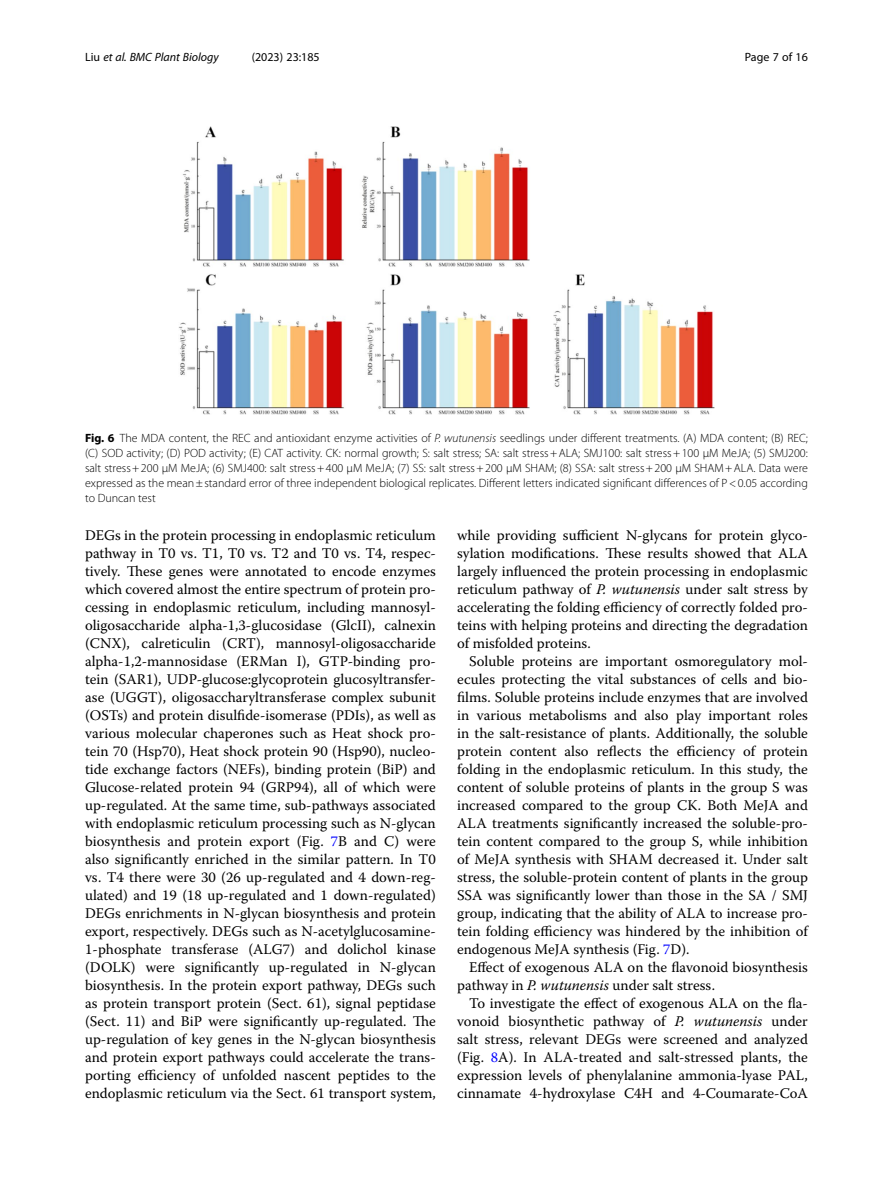
<style>
.page{position:relative;width:893px;height:1191px;background:#fff}
.page>*{position:absolute;margin:0;border:0;box-sizing:border-box;transform-origin:0 0}
.Body_Text_Indent{font:14.7px/18px "Warnock Pro";color:#000;text-align:justify}
.Figure_Caption{font:300 12px/15px "Myriad Pro";color:#000;text-align:justify}
.t1{font:italic 12px "Myriad Pro";color:#000}
.t2{font:12px "Myriad Pro";color:#000}
.s1{font-style:normal}
.s2{font-weight:700}
.s3{font-style:italic}
.s4{color:#00f}
</style>
<div class="page">
<img style="left:179px;top:126px;width:535px;height:289px">
<p class="t1" style="left:85px;top:50px;width:135px"><span class="s1">Liu</span> et al. BMC Plant Biology</p>
<p class="t2" style="left:252px;top:50px;width:70px">(2023) 23:185</p>
<p class="t2" style="left:745px;top:50px;width:65px">Page 7 of 16</p>
<p class="Figure_Caption" style="left:85px;top:430px;width:724px"><span class="s2">Fig. 6</span> The MDA content, the REC and antioxidant enzyme activities of <span class="s3">P. wutunensis</span> seedlings under different treatments. (A) MDA content; (B) REC; (C) SOD activity; (D) POD activity; (E) CAT activity. CK: normal growth; S: salt stress; SA: salt stress+ALA; SMJ100: salt stress+100 µM MeJA; (5) SMJ200: salt stress+200 µM MeJA; (6) SMJ400: salt stress+400 µM MeJA; (7) SS: salt stress+200 µM SHAM; (8) SSA: salt stress+200 µM SHAM+ALA. Data were expressed as the mean±standard error of three independent biological replicates. Different letters indicated significant differences of P&lt;0.05 according to Duncan test</p>
<p class="Body_Text_Indent" style="left:85px;top:526px;width:352px">DEGs in the protein processing in endoplasmic reticulum pathway in T0 vs. T1, T0 vs. T2 and T0 vs. T4, respec&shy;tively. These genes were annotated to encode enzymes which covered almost the entire spectrum of protein pro&shy;cessing in endoplasmic reticulum, including mannosyl&shy;oligosaccharide alpha-1,3-glucosidase (GlcII), calnexin (CNX), calreticulin (CRT), mannosyl-oligosaccharide alpha-1,2-mannosidase (ERMan I), GTP-binding pro&shy;tein (SAR1), UDP-glucose:glycoprotein glucosyltransfer&shy;ase (UGGT), oligosaccharyltransferase complex subunit (OSTs) and protein disulfide-isomerase (PDIs), as well as various molecular chaperones such as Heat shock pro&shy;tein 70 (Hsp70), Heat shock protein 90 (Hsp90), nucleo&shy;tide exchange factors (NEFs), binding protein (BiP) and Glucose-related protein 94 (GRP94), all of which were up-regulated. At the same time, sub-pathways associated with endoplasmic reticulum processing such as N-glycan biosynthesis and protein export (Fig. <span class="s4">7</span>B and C) were also significantly enriched in the similar pattern. In T0 vs. T4 there were 30 (26 up-regulated and 4 down-reg&shy;ulated) and 19 (18 up-regulated and 1 down-regulated)<br>DEGs enrichments in N-glycan biosynthesis and protein export, respectively. DEGs such as N-acetylglucosamine-1-phosphate transferase (ALG7) and dolichol kinase (DOLK) were significantly up-regulated in N-glycan biosynthesis. In the protein export pathway, DEGs such as protein transport protein (Sect. 61), signal peptidase (Sect. 11) and BiP were significantly up-regulated. The up-regulation of key genes in the N-glycan biosynthesis and protein export pathways could accelerate the trans&shy;porting efficiency of unfolded nascent peptides to the endoplasmic reticulum via the Sect. 61 transport system,</p>
<p class="Body_Text_Indent" style="left:457px;top:526px;width:352px">while providing sufficient N-glycans for protein glyco&shy;sylation modifications. These results showed that ALA largely influenced the protein processing in endoplasmic reticulum pathway of <span class="s3">P. wutunensis</span> under salt stress by accelerating the folding efficiency of correctly folded pro&shy;teins with helping proteins and directing the degradation of misfolded proteins.</p>
<p class="Body_Text_Indent" style="left:457px;top:652px;width:352px;text-indent:12px">Soluble proteins are important osmoregulatory mol&shy;ecules protecting the vital substances of cells and bio&shy;films. Soluble proteins include enzymes that are involved in various metabolisms and also play important roles in the salt-resistance of plants. Additionally, the soluble protein content also reflects the efficiency of protein folding in the endoplasmic reticulum. In this study, the content of soluble proteins of plants in the group S was increased compared to the group CK. Both MeJA and ALA treatments significantly increased the soluble-pro&shy;tein content compared to the group S, while inhibition of MeJA synthesis with SHAM decreased it. Under salt stress, the soluble-protein content of plants in the group SSA was significantly lower than those in the SA / SMJ group, indicating that the ability of ALA to increase pro&shy;tein folding efficiency was hindered by the inhibition of endogenous MeJA synthesis (Fig. <span class="s4">7</span>D).</p>
<p class="Body_Text_Indent" style="left:457px;top:958px;width:352px;text-indent:12px">Effect of exogenous ALA on the flavonoid biosynthesis pathway in <span class="s3">P. wutunensis</span> under salt stress.</p>
<p class="Body_Text_Indent" style="left:457px;top:994px;width:352px;text-indent:12px">To investigate the effect of exogenous ALA on the fla&shy;vonoid biosynthetic pathway of <span class="s3">P. wutunensis</span> under salt stress, relevant DEGs were screened and analyzed (Fig. <span class="s4">8</span>A). In ALA-treated and salt-stressed plants, the expression levels of phenylalanine ammonia-lyase PAL, cinnamate 4-hydroxylase C4H and 4-Coumarate-CoA</p>
</div>
